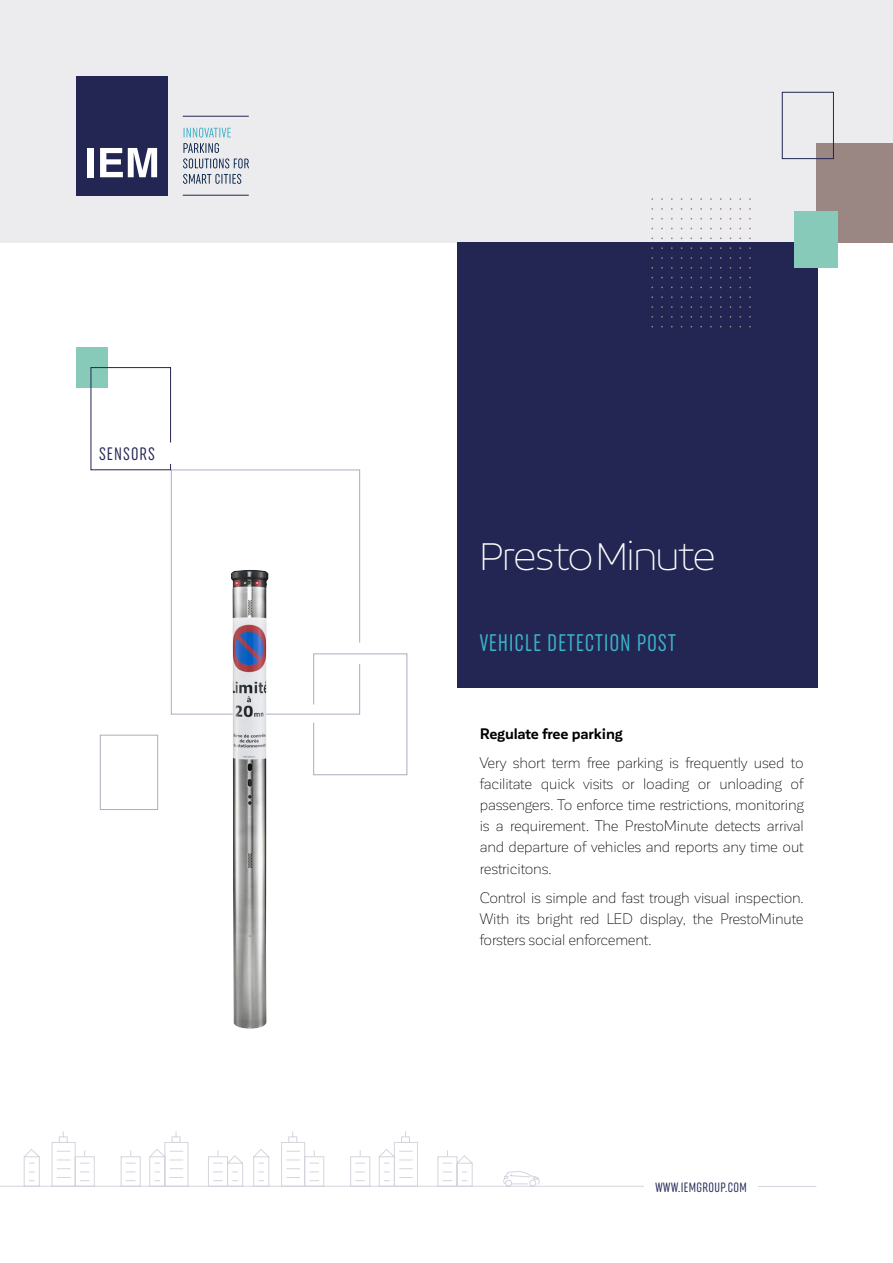
<style>
.page{position:relative;width:893px;height:1263px;background:#fff}
.page>*{position:absolute;margin:0;border:0;box-sizing:border-box;transform-origin:0 0}
.t1{font:100 43.5px "Concord";letter-spacing:-.01em;color:#fff}
.t2{font:24px "Uniform Rnd Ex Cond";letter-spacing:.03em;color:#3cb2c9}
.t3{font:18px "Uniform Rnd Ex Cond";letter-spacing:.06em;color:#232653}
.t4{font:300 15px/21px "Corporative Sans";letter-spacing:-.015em;color:#000;text-align:justify}
.t5{font:700 15px "Corporative Sans";letter-spacing:-.01em;color:#000}
.t6{font:13.5px "Uniform Rnd Ex Cond";letter-spacing:.03em;color:#232653}
</style>
<div class="page">
<div style="left:0;top:0;width:893px;height:242px;background:#ecebed"></div>
<div style="left:816px;top:143px;width:77px;height:99px;background:#9a8682"></div>
<svg style="left:0;top:1131px;width:644px;height:56px"></svg>
<hr style="left:752px;top:1186px;width:64px;height:1px;background:#232653">
<div style="left:782px;top:92px;width:52px;height:67px;border:1px solid #232653"></div>
<svg style="left:183px;top:128px;width:66px;height:40px"></svg>
<svg style="left:183px;top:174px;width:58px;height:10px"></svg>
<hr style="left:183px;top:116px;width:66px;height:1px;background:#232653">
<hr style="left:183px;top:195px;width:66px;height:1px;background:#232653">
<div style="left:77px;top:77px;width:91px;height:119px;background:#232653"></div>
<svg style="left:100px;top:148px;width:57px;height:29px"></svg>
<div style="left:88px;top:148px;width:6px;height:29px;background:#fff"></div>
<div style="left:645px;top:1173px;width:113px;height:26px;background:#fff"></div>
<div style="left:457px;top:242px;width:360px;height:446px;background:#232653"></div>
<div style="left:795px;top:211px;width:43px;height:57px;background:#88cab9"></div>
<svg style="left:171px;top:469px;width:189px;height:246px"></svg>
<svg style="left:313px;top:653px;width:95px;height:122px"></svg>
<div style="left:100px;top:735px;width:58px;height:75px;border:1px solid #b0aac0"></div>
<div style="left:77px;top:347px;width:31px;height:41px;background:#88cab9"></div>
<svg style="left:90px;top:367px;width:81px;height:104px"></svg>
<img style="left:231px;top:570px;width:37px;height:459px">
<p class="t3" style="left:99px;top:443px;width:57px">SENSORS</p>
<h1 class="t1" style="left:480px;top:530px;width:237px">PrestoMinute</h1>
<h2 class="t2" style="left:480px;top:628px;width:198px">VEHICLE DETECTION POST</h2>
<p class="t5" style="left:480px;top:725px;width:145px">Regulate free parking</p>
<p class="t4" style="left:480px;top:753px;width:325px">Very short term free parking is frequently used to facilitate quick visits or loading or unloading of passengers. To enforce time restrictions, monitoring is a requirement. The PrestoMinute detects arrival and departure of vehicles and reports any time out restricitons.</p>
<p class="t4" style="left:480px;top:887px;width:325px">Control is simple and fast trough visual inspection.<br>With its bright red LED display, the PrestoMinute forsters social enforcement.</p>
<p class="t6" style="left:655px;top:1179px;width:85px">WWW.IEMGROUP.COM</p>
</div>
